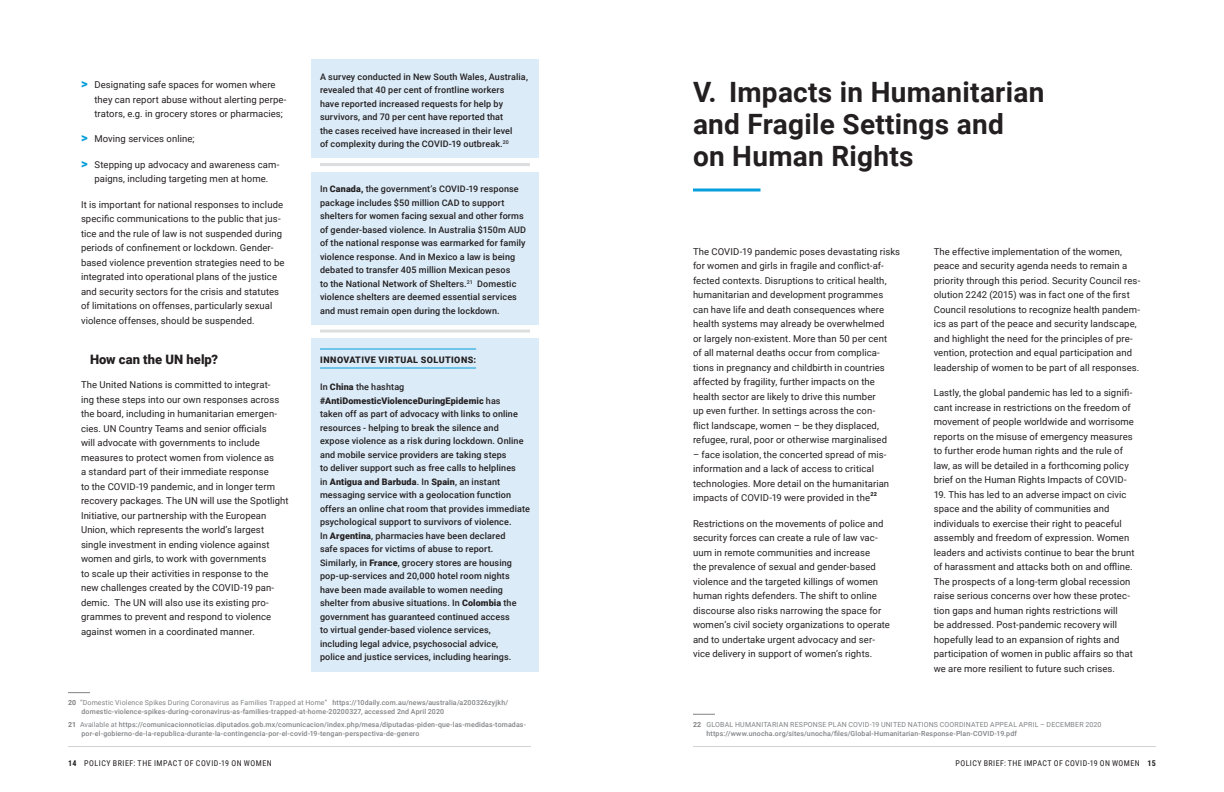
<style>
.page{position:relative;width:1224px;height:792px;background:#fff}
.page>*{position:absolute;margin:0;border:0;box-sizing:border-box;transform-origin:0 0}
.H1_blue_line_span_co{font:700 28px/32px "Roboto";letter-spacing:.01em;color:#231f20}
.H2_bold_black{font:900 13px "Roboto";color:#231f20}
.TX_ragged_column{font:9.5px/14.5px "Roboto";letter-spacing:.01em;color:#231f20}
.box_black_text_in_sh{font:500 9px/13.5px "Roboto";letter-spacing:.01em;color:#231f20}
.box_h2{font:900 9px "Roboto";letter-spacing:.05em;color:#231f20}
.footer_verso{font:8px "Roboto Condensed";letter-spacing:.065em;color:#231f20}
.footer_recto{font:8px "Roboto Condensed";letter-spacing:.055em;color:#231f20}
.Footnote_1st_line{font:500 7px/9px "Roboto";letter-spacing:.02em;color:#808285}
.Footnote_subsequent{font:500 7px/9px "Roboto";letter-spacing:.02em;color:#808285}
.TX_ragged_column-2{font:900 5.5px "Roboto";color:#231f20}
.s1{font-weight:900}
.s2{font-weight:900;font-size:13px;color:#069edb}
.s3{font-weight:700}
.s4{font-weight:400}
</style>
<div class="page">
<hr style="left:693px;top:746px;width:463px;height:1px;background:#d1d2d4">
<hr style="left:68px;top:746px;width:463px;height:1px;background:#d1d2d4">
<svg style="left:693px;top:188px;width:67px;height:4px"></svg>
<div style="left:311px;top:338px;width:228px;height:333px;background:#dbebf8"></div>
<div style="left:311px;top:59px;width:228px;height:99px;background:#dbebf8"></div>
<hr style="left:320px;top:163px;width:210px;height:3px;background:#dcdddf">
<div style="left:311px;top:172px;width:228px;height:153px;background:#dbebf8"></div>
<hr style="left:320px;top:330px;width:210px;height:3px;background:#dcdddf">
<hr style="left:320px;top:349px;width:156px;height:1px;background:#069edb">
<hr style="left:320px;top:368px;width:156px;height:1px;background:#069edb">
<svg style="left:68px;top:692px;width:22px;height:1px"></svg>
<svg style="left:693px;top:714px;width:22px;height:1px"></svg>
<p class="box_black_text_in_sh" style="left:320px;top:69px;width:210px">A survey conducted in New South Wales, Australia, revealed that 40 per cent of frontline workers<br>have reported increased requests for help by survivors, and 70 per cent have reported that<br>the cases received have increased in their level<br>of complexity during the COVID-19 outbreak.<sup>20</sup></p>
<p class="box_black_text_in_sh" style="left:320px;top:182px;width:208px">In <span class="s1">Canada,</span> the government’s COVID-19 response package includes $50 million CAD to support shelters for women facing sexual and other forms of gender-based violence. In Australia $150m AUD of the national response was earmarked for family violence response. And in Mexico a law is being debated to transfer 405 million Mexican pesos<br>to the National Network of Shelters.<sup>21</sup> Domestic violence shelters are deemed essential services and must remain open during the lockdown.</p>
<p class="TX_ragged_column" style="left:94px;top:77px;width:194px;text-indent:-14px"><span class="s2">&gt;</span> Designating safe spaces for women where they can report abuse without alerting perpe&shy;trators, e.g. in grocery stores or pharmacies;</p>
<p class="TX_ragged_column" style="left:81px;top:131px;width:115px"><span class="s2">&gt;</span> Moving services online;</p>
<p class="TX_ragged_column" style="left:81px;top:157px;width:200px;text-align:center"><span class="s2">&gt;</span> Stepping up advocacy and awareness cam&shy;paigns, including targeting men at home.</p>
<p class="TX_ragged_column" style="left:81px;top:197px;width:205px">It is important for national responses to include specific communications to the public that jus&shy;tice and the rule of law is not suspended during periods of confinement or lockdown. Gender&shy;based violence prevention strategies need to be integrated into operational plans of the justice and security sectors for the crisis and statutes of limitations on offenses, particularly sexual violence offenses, should be suspended.</p>
<p class="H2_bold_black" style="left:90px;top:350px;width:130px">How can the UN help?</p>
<p class="TX_ragged_column" style="left:81px;top:377px;width:209px">The United Nations is committed to integrat-<br>ing these steps into our own responses across the board, including in humanitarian emergen&shy;cies. UN Country Teams and senior officials<br>will advocate with governments to include measures to protect women from violence as<br>a standard part of their immediate response<br>to the COVID-19 pandemic, and in longer term recovery packages. The UN will use the Spotlight Initiative, our partnership with the European Union, which represents the world’s largest single investment in ending violence against women and girls, to work with governments<br>to scale up their activities in response to the<br>new challenges created by the COVID-19 pan&shy;demic. The UN will also use its existing pro&shy;grammes to prevent and respond to violence against women in a coordinated manner.</p>
<p class="H1_blue_line_span_co" style="left:693px;top:75px;width:353px">V. Impacts in Humanitarian and Fragile Settings and<br>on Human Rights</p>
<p class="TX_ragged_column" style="left:934px;top:244px;width:208px">The effective implementation of the women, peace and security agenda needs to remain a priority through this period. Security Council res&shy;olution 2242 (2015) was in fact one of the first Council resolutions to recognize health pandem&shy;ics as part of the peace and security landscape, and highlight the need for the principles of pre&shy;vention, protection and equal participation and leadership of women to be part of all responses.</p>
<p class="TX_ragged_column" style="left:934px;top:385px;width:202px">Lastly, the global pandemic has led to a signifi&shy;cant increase in restrictions on the freedom of movement of people worldwide and worrisome reports on the misuse of emergency measures to further erode human rights and the rule of law, as will be detailed in a forthcoming policy brief on the Human Rights Impacts of COVID-</p>
<p class="TX_ragged_column" style="left:934px;top:487px;width:202px">19. This has led to an adverse impact on civic space and the ability of communities and individuals to exercise their right to peaceful assembly and freedom of expression. Women leaders and activists continue to bear the brunt of harassment and attacks both on and offline.<br>The prospects of a long-term global recession raise serious concerns over how these protec&shy;tion gaps and human rights restrictions will<br>be addressed. Post-pandemic recovery will hopefully lead to an expansion of rights and participation of women in public affairs so that we are more resilient to future such crises.</p>
<p class="TX_ragged_column" style="left:693px;top:244px;width:209px">The COVID-19 pandemic poses devastating risks for women and girls in fragile and conflict-af&shy;fected contexts. Disruptions to critical health, humanitarian and development programmes can have life and death consequences where health systems may already be overwhelmed<br>or largely non-existent. More than 50 per cent<br>of all maternal deaths occur from complica&shy;tions in pregnancy and childbirth in countries affected by fragility, further impacts on the health sector are likely to drive this number<br>up even further. In settings across the con-<br>flict landscape, women – be they displaced, refugee, rural, poor or otherwise marginalised</p>
<p class="TX_ragged_column" style="left:693px;top:447px;width:198px">– face isolation, the concerted spread of mis&shy;information and a lack of access to critical technologies. More detail on the humanitarian impacts of COVID-19 were provided in the</p>
<p class="box_h2" style="left:320px;top:354px;width:158px">INNOVATIVE VIRTUAL SOLUTIONS:</p>
<p class="box_black_text_in_sh" style="left:320px;top:380px;width:211px">In <span class="s1">China</span> the hashtag <span class="s1">#AntiDomesticViolenceDuringEpidemic</span> has<br>taken off as part of advocacy with links to online resources - helping to break the silence and expose violence as a risk during lockdown. Online and mobile service providers are taking steps<br>to deliver support such as free calls to helplines<br>in <span class="s1">Antigua and Barbuda</span>. In <span class="s1">Spain</span>, an instant messaging service with a geolocation function offers an online chat room that provides immediate psychological support to survivors of violence.<br>In <span class="s1">Argentina</span>, pharmacies have been declared<br>safe spaces for victims of abuse to report.<br>Similarly, in <span class="s1">France</span>, grocery stores are housing pop-up-services and 20,000 hotel room nights have been made available to women needing shelter from abusive situations. In <span class="s1">Colombia</span> the government has guaranteed continued access<br>to virtual gender-based violence services, including legal advice, psychosocial advice,<br>police and justice services, including hearings.</p>
<p class="Footnote_1st_line" style="left:82px;top:698px;width:428px;text-indent:-14px"><span class="s3">20</span> <span class="s4">“Domestic Violence Spikes During Coronavirus as Families Trapped at Home”</span> https://10daily.com.au/news/australia/a200326zyjkh/ domestic-violence-spikes-during-coronavirus-as-families-trapped-at-home-20200327, accessed 2nd April 2020</p>
<p class="Footnote_subsequent" style="left:82px;top:720px;width:446px;text-indent:-14px"><span class="s3">21</span> <span class="s4">Available at</span> https://comunicacionnoticias.diputados.gob.mx/comunicacion/index.php/mesa/diputadas-piden-que-las-medidas-tomadas&shy;por-el-gobierno-de-la-republica-durante-la-contingencia-por-el-covid-19-tengan-perspectiva-de-genero</p>
<p class="Footnote_1st_line" style="left:706px;top:720px;width:397px;text-indent:-14px"><span class="s3">22</span> <span class="s4">GLOBAL HUMANITARIAN RESPONSE PLAN COVID-19 UNITED NATIONS COORDINATED APPEAL APRIL – DECEMBER 2020 </span>https://www.unocha.org/sites/unocha/files/Global-Humanitarian-Response-Plan-COVID-19.pdf</p>
<p class="TX_ragged_column-2" style="left:870px;top:490px;width:8px">22</p>
<p class="TX_ragged_column" style="left:693px;top:516px;width:199px">Restrictions on the movements of police and security forces can create a rule of law vac&shy;uum in remote communities and increase<br>the prevalence of sexual and gender-based violence and the targeted killings of women human rights defenders. The shift to online discourse also risks narrowing the space for women’s civil society organizations to operate and to undertake urgent advocacy and ser&shy;vice delivery in support of women’s rights.</p>
<p class="footer_verso" style="left:68px;top:757px;width:205px"><span class="s3">14</span> POLICY BRIEF: THE IMPACT OF COVID-19 ON WOMEN</p>
<p class="footer_recto" style="left:955px;top:757px;width:202px">POLICY BRIEF: THE IMPACT OF COVID-19 ON WOMEN <span class="s3">15</span></p>
</div>
